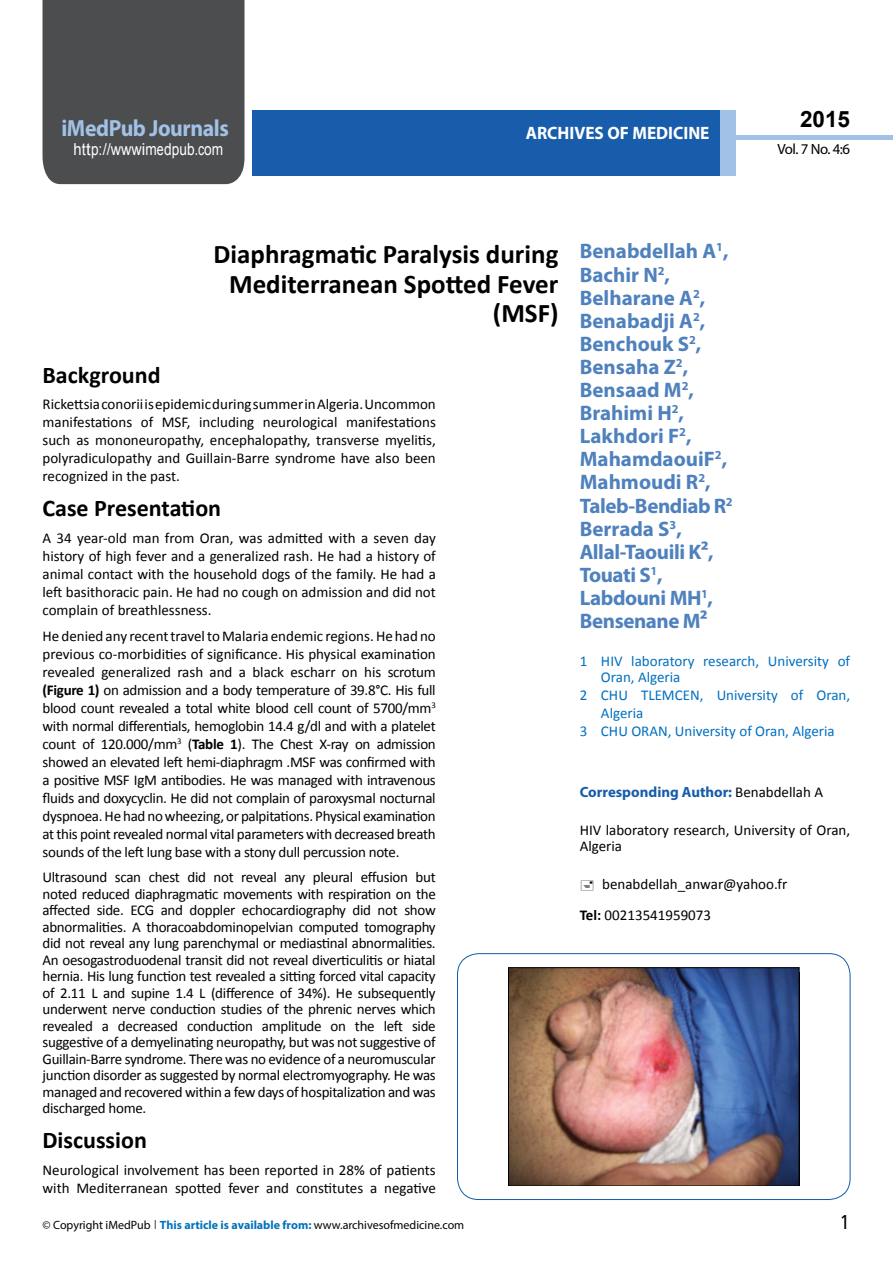
<style>
.page{position:relative;width:893px;height:1263px;background:#fff}
.page>*{position:absolute;margin:0;border:0;box-sizing:border-box;transform-origin:0 0}
.t1{font:700 27px/29.7px "Calibri";color:#000;text-align:right}
.t2{font:25.5px "Tunga";color:#000}
.t3{font:700 24px "Calibri";color:#000}
.t4{font:700 23.4px "Myriad Pro";letter-spacing:-.02em;color:#a1c1e6;scale:.93 1}
.t5{font:700 22.5px "Arial";color:#000}
.t6{font:700 21px/23.1px "Myriad Pro";color:#4f81bd}
.t7{font:700 18px "Myriad Pro";color:#fff;scale:.96 1}
.t8{font:16.5px "Arial";letter-spacing:.005em;color:#fff;scale:.89 1}
.t9{font:15px/18px "Calibri";color:#000;text-align:justify}
.t10{font:15px/16.5px "Calibri";color:#0070c0}
.t11{font:700 14.85px "Myriad Pro";color:#165caa}
.t12{font:14.85px "Myriad Pro";color:#000}
.t13{font:12px "Myriad Pro";color:#000}
.s1{font-family:"Calibri"}
.s2{font-weight:700}
.s3{font-family:"Calibri";font-weight:400;font-size:15px;color:#000}
.s4{font-family:"Tunga"}
.s5{font-weight:700;color:#0072bc}
</style>
<div class="page">
<div style="left:252px;top:110px;width:469px;height:66px;background:#175dab"></div>
<div style="left:720px;top:110px;width:16px;height:66px;background:#a1c1e6"></div>
<div style="left:43px;top:0;width:201px;height:184px;background:#4c4d4f"></div>
<div style="left:736px;top:135px;width:157px;height:5px;background:#a1c1e6"></div>
<img style="left:508px;top:968px;width:291px;height:217px">
<div style="left:457px;top:953px;width:393px;height:247px;border:1px solid #165caa;border-radius:21px"></div>
<h3 class="t4" style="left:61px;top:113px;width:181px">iMedPub Journals</h3>
<p class="t8" style="left:74px;top:139px;width:170px">http://wwwimedpub<span class="s1">.</span>com</p>
<p class="t7" style="left:526px;top:121px;width:193px">ARCHIVES OF MEDICINE</p>
<h3 class="t5" style="left:800px;top:104px;width:52px">2015</h3>
<p class="t12" style="left:778px;top:140px;width:74px">Vol. 7 No. 4:6</p>
<h1 class="t1" style="left:214px;top:239px;width:346px">Diaphragmatic Paralysis during<br>Mediterranean Spotted Fever (MSF)</h1>
<h3 class="t3" style="left:43px;top:359px;width:120px">Background</h3>
<p class="t9" style="left:43px;top:395px;width:395px">Rickettsia conorii is epidemic during summer in Algeria. Uncommon manifestations of MSF, including neurological manifestations such as mononeuropathy, encephalopathy, transverse myelitis, polyradiculopathy and Guillain-Barre syndrome have also been recognized in the past.</p>
<h3 class="t3" style="left:43px;top:493px;width:180px">Case Presentation</h3>
<p class="t9" style="left:43px;top:529px;width:395px">A 34 year-old man from Oran, was admitted with a seven day history of high fever and a generalized rash. He had a history of animal contact with the household dogs of the family. He had a left basithoracic pain. He had no cough on admission and did not complain of breathlessness.</p>
<p class="t9" style="left:43px;top:627px;width:395px">He denied any recent travel to Malaria endemic regions. He had no previous co-morbidities of significance. His physical examination revealed generalized rash and a black escharr on his scrotum <span class="s2">(Figure 1)</span> on admission and a body temperature of 39.8°C. His full blood count revealed a total white blood cell count of 5700/mm<sup>3 </sup>with normal differentials, hemoglobin 14.4 g/dl and with a platelet count of 120.000/mm<sup>3</sup> (<span class="s2">Table 1</span>). The Chest X-ray on admission showed an elevated left hemi-diaphragm .MSF was confirmed with a positive MSF IgM antibodies. He was managed with intravenous fluids and doxycyclin. He did not complain of paroxysmal nocturnal dyspnoea. He had no wheezing, or palpitations. Physical examination at this point revealed normal vital parameters with decreased breath sounds of the left lung base with a stony dull percussion note.</p>
<p class="t9" style="left:43px;top:869px;width:395px;line-height:16.5px">Ultrasound scan chest did not reveal any pleural effusion but noted reduced diaphragmatic movements with respiration on the affected side. ECG and doppler echocardiography did not show abnormalities. A thoracoabdominopelvian computed tomography did not reveal any lung parenchymal or mediastinal abnormalities.<br>An oesogastroduodenal transit did not reveal diverticulitis or hiatal hernia. His lung function test revealed a sitting forced vital capacity of 2.11 L and supine 1.4 L (difference of 34%). He subsequently underwent nerve conduction studies of the phrenic nerves which revealed a decreased conduction amplitude on the left side suggestive of a demyelinating neuropathy, but was not suggestive of Guillain-Barre syndrome. There was no evidence of a neuromuscular junction disorder as suggested by normal electromyography. He was managed and recovered within a few days of hospitalization and was discharged home.</p>
<h3 class="t3" style="left:43px;top:1125px;width:106px">Discussion</h3>
<p class="t9" style="left:43px;top:1161px;width:395px">Neurological involvement has been reported in 28% of patients with Mediterranean spotted fever and constitutes a negative</p>
<h3 class="t6" style="left:580px;top:239px;width:155px">Benabdellah A<sup>1</sup>,<br>Bachir N<sup>2</sup>,<br>Belharane A<sup>2</sup>,<br>Benabadji A<sup>2</sup>,<br>Benchouk S<sup>2</sup>,<br>Bensaha Z<sup>2</sup>,<br>Bensaad M<sup>2</sup>,<br>Brahimi H<sup>2</sup>,<br>Lakhdori F<sup>2</sup>,<br>MahamdaouiF<sup>2</sup>,<br>Mahmoudi R<sup>2</sup>,<br>Taleb-Bendiab R<sup>2<br></sup>Berrada S<sup>3</sup>,<br>Allal-Taouili K²,<br>Touati S<sup>1</sup>,<br>Labdouni MH<sup>1</sup>,<br>Bensenane M²</h3>
<p class="t10" style="left:601px;top:653px;width:251px;text-indent:-21px">1 HIV laboratory research, University of<br>Oran, Algeria</p>
<p class="t10" style="left:580px;top:687px;width:272px">2 CHU TLEMCEN, University of Oran,</p>
<p class="t10" style="left:601px;top:705px;width:44px">Algeria</p>
<p class="t10" style="left:580px;top:723px;width:257px">3 CHU ORAN, University of Oran, Algeria</p>
<p class="t11" style="left:580px;top:782px;width:245px">Corresponding Author: <span class="s3">Benabdellah A</span></p>
<p class="t9" style="left:580px;top:821px;width:272px;line-height:16.5px">HIV laboratory research, University of Oran,<br>Algeria</p>
<p class="t9" style="left:580px;top:868px;width:209px;line-height:30.8px;text-indent:22px">benabdellah_anwar@yahoo.fr<br><span class="s2">Tel:</span> 00213541959073</p>
<p class="t13" style="left:43px;top:1217px;width:423px">© Copyright iMedPub <span class="s4">|</span> <span class="s5">This article is available from:</span> www.archivesofmedicine.com</p>
<h2 class="t2" style="left:841px;top:1205px;width:9px">1</h2>
</div>
